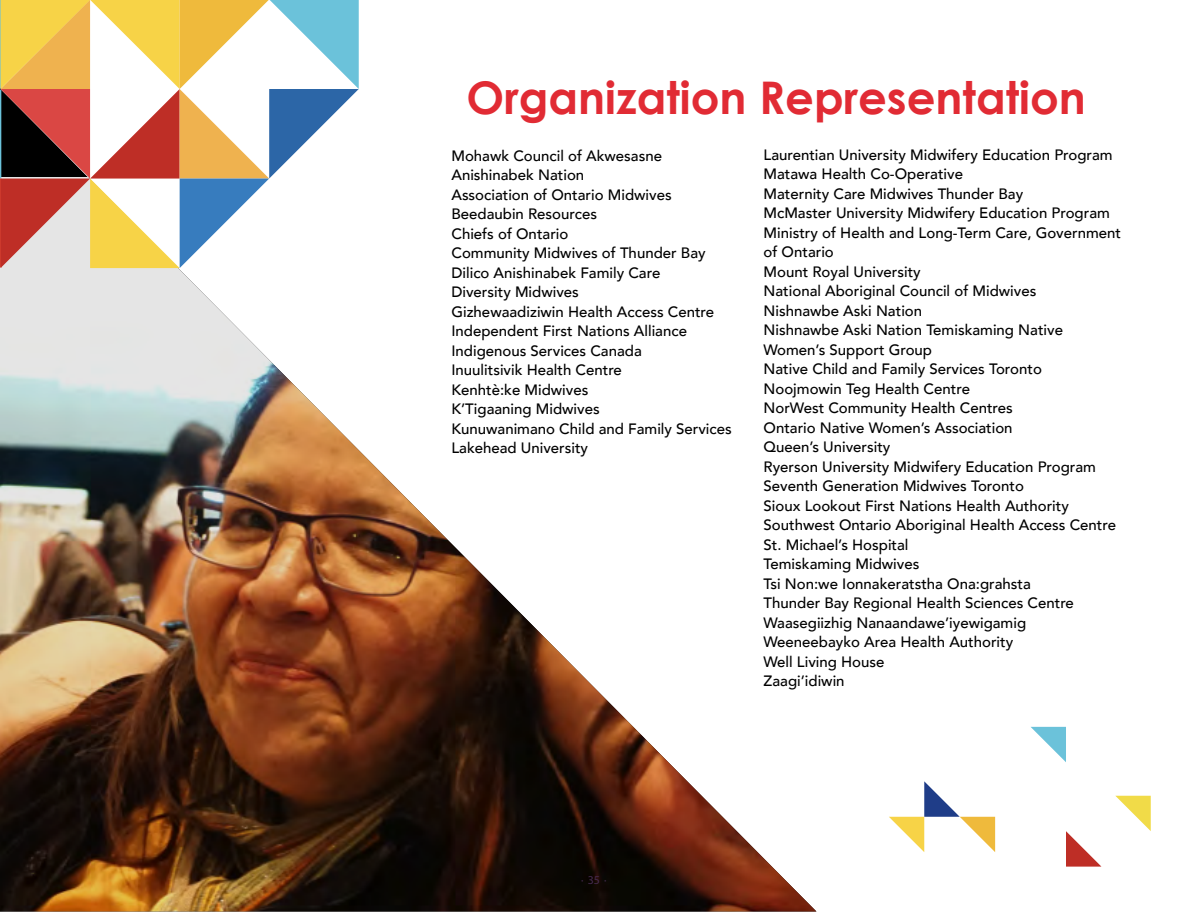
<style>
.page{position:relative;width:1188px;height:918px;background:#fff}
.page>*{position:absolute;margin:0;border:0;box-sizing:border-box;transform-origin:0 0}
.t1{font:700 45px "Century Gothic";color:#e12b34}
.t2{font:500 15px/19.5px "Avenir";color:#000}
.t3{font:12px "Myriad Pro";color:#452a4e}
</style>
<div class="page">
<img style="left:0;top:268px;width:816px;height:644px">
<svg style="left:0;top:0;width:359px;height:268px"></svg>
<svg style="left:1115px;top:796px;width:36px;height:35px"></svg>
<svg style="left:1031px;top:727px;width:35px;height:35px"></svg>
<svg style="left:889px;top:781px;width:106px;height:71px"></svg>
<svg style="left:1066px;top:831px;width:35px;height:36px"></svg>
<h1 class="t1" style="left:467px;top:69px;width:621px">Organization Representation</h1>
<p class="t2" style="left:451px;top:145px;width:282px">Mohawk Council of Akwesasne<br>Anishinabek Nation<br>Association of Ontario Midwives<br>Beedaubin Resources<br>Chiefs of Ontario<br>Community Midwives of Thunder Bay<br>Dilico Anishinabek Family Care<br>Diversity Midwives<br>Gizhewaadiziwin Health Access Centre<br>Independent First Nations Alliance<br>Indigenous Services Canada<br>Inuulitsivik Health Centre<br>Kenhtè:ke Midwives<br>K’Tigaaning Midwives<br>Kunuwanimano Child and Family Services<br>Lakehead University</p>
<p class="t2" style="left:764px;top:144px;width:359px">Laurentian University Midwifery Education Program Matawa Health Co-Operative<br>Maternity Care Midwives Thunder Bay<br>McMaster University Midwifery Education Program Ministry of Health and Long-Term Care, Government of Ontario<br>Mount Royal University<br>National Aboriginal Council of Midwives<br>Nishnawbe Aski Nation<br>Nishnawbe Aski Nation Temiskaming Native Women’s Support Group<br>Native Child and Family Services Toronto Noojmowin Teg Health Centre<br>NorWest Community Health Centres<br>Ontario Native Women’s Association<br>Queen’s University<br>Ryerson University Midwifery Education Program Seventh Generation Midwives Toronto<br>Sioux Lookout First Nations Health Authority Southwest Ontario Aboriginal Health Access Centre St. Michael’s Hospital<br>Temiskaming Midwives<br>Tsi Non:we Ionnakeratstha Ona:grahsta<br>Thunder Bay Regional Health Sciences Centre Waasegiizhig Nanaandawe’iyewigamig Weeneebayko Area Health Authority<br>Well Living House<br>Zaagi’idiwin</p>
<p class="t3" style="left:581px;top:873px;width:27px">· 35 ·</p>
</div>
